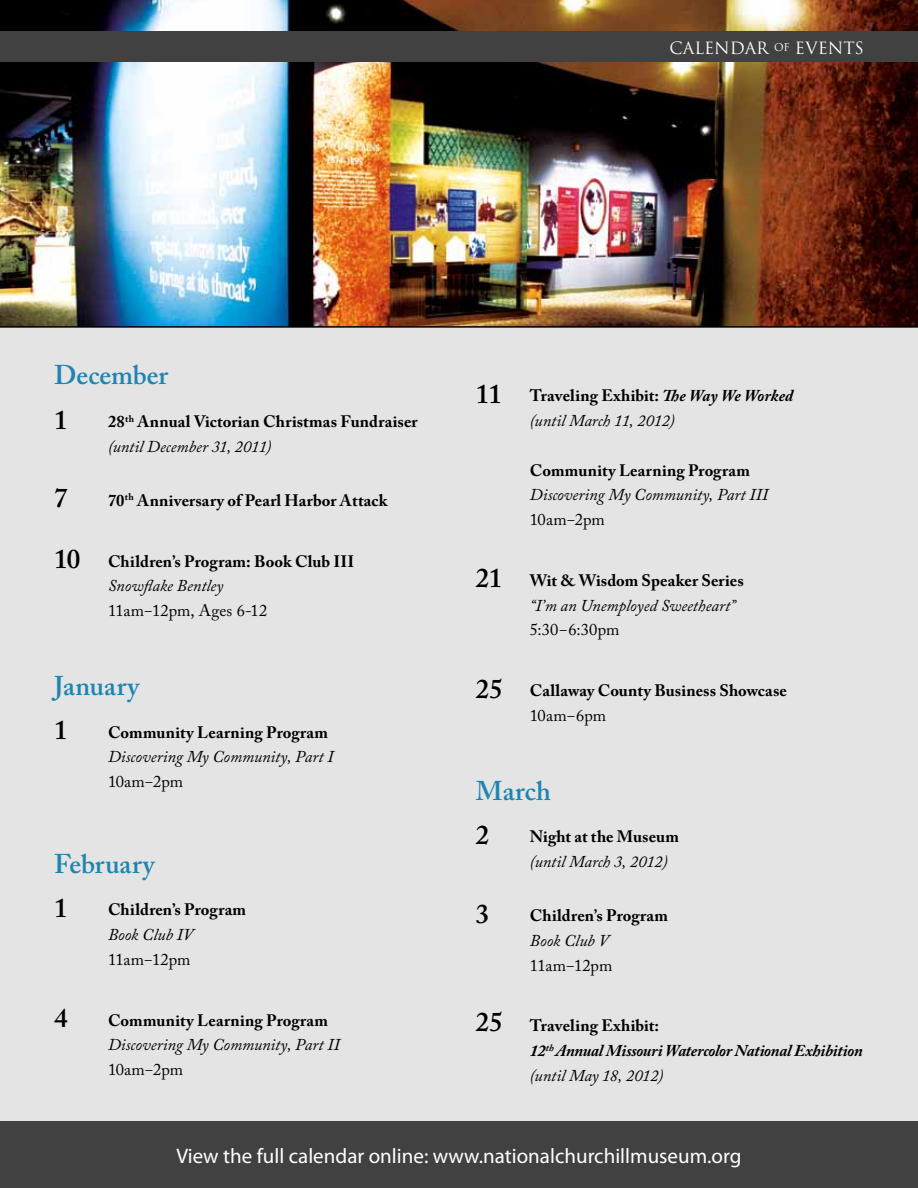
<style>
.page{position:relative;width:918px;height:1188px;background:#fff}
.page>*{position:absolute;margin:0;border:0;box-sizing:border-box;transform-origin:0 0}
.t1{font:600 27px "Adobe Caslon Pro";color:#1e85b1}
.t2{font:600 27px "Adobe Caslon Pro";color:#000}
.t3{font:21px "Myriad Pro";color:#fff}
.t4{font:700 16.5px/24.8px "Adobe Caslon Pro";letter-spacing:.01em;color:#000}
.t5{font:italic 16.5px/24.8px "Adobe Caslon Pro";color:#000}
.t6{font:italic 700 16.5px/24.8px "Adobe Caslon Pro";letter-spacing:-.015em;color:#000}
.t7{font:16.5px "Trajan Pro";color:#fff}
.s1{font-weight:400;font-style:italic}
.s2{font-weight:600;font-size:27px}
.s3{font-weight:400}
.s4{font-family:"Trajan Pro";font-weight:400}
.s5{font-style:normal}
.s6{font-family:"Trajan Pro";font-style:normal}
.s7{font-weight:600;font-style:normal;font-size:27px}
.s8{font-weight:700;font-style:normal}
.s9{font-weight:700}
</style>
<div class="page">
<div style="left:0;top:314px;width:918px;height:874px;background:#e4e4e4"></div>
<img style="left:0;top:0;width:918px;height:326px">
<hr style="left:0;top:326px;width:918px;height:2px;background:#000">
<div style="left:0;top:31px;width:918px;height:31px;background:#414141"></div>
<div style="left:0;top:1122px;width:918px;height:66px;background:#414141"></div>
<p class="t7" style="left:670px;top:38px;width:27px">CALENDAR</p>
<p class="t7" style="left:774px;top:38px;width:44px"><sup>OF</sup> EVENTS</p>
<h1 class="t1" style="left:54px;top:359px;width:116px">December</h1>
<h1 class="t2" style="left:54px;top:404px;width:15px">1</h1>
<p class="t4" style="left:108px;top:409px;width:311px">28<sup>th</sup> Annual Victorian Christmas Fundraiser <span class="s1">(until December 31, 2011)</span></p>
<h1 class="t2" style="left:54px;top:482px;width:15px">7</h1>
<p class="t4" style="left:108px;top:488px;width:281px">70<sup>th</sup> Anniversary of Pearl Harbor Attack</p>
<p class="t4" style="left:108px;top:549px;width:248px;text-indent:-54px"><span class="s2">10</span> Children’s Program: Book Club III<br><span class="s1">Snowflake Bentley<br></span><span class="s3">11am</span><span class="s4">−</span><span class="s3">12pm, Ages 6-12</span></p>
<h1 class="t1" style="left:54px;top:670px;width:87px">January</h1>
<h1 class="t2" style="left:54px;top:714px;width:15px">1</h1>
<p class="t4" style="left:108px;top:720px;width:222px">Community Learning Program</p>
<p class="t5" style="left:108px;top:744px;width:227px">Discovering My Community, Part I<br><span class="s5">10am</span><span class="s6">−</span><span class="s5">2pm</span></p>
<h1 class="t1" style="left:54px;top:848px;width:102px">February</h1>
<h1 class="t2" style="left:54px;top:892px;width:15px">1</h1>
<p class="t4" style="left:108px;top:897px;width:140px">Children’s Program</p>
<p class="t5" style="left:108px;top:922px;width:87px">Book Club IV<br><span class="s5">11am</span><span class="s6">−</span><span class="s5">12pm</span></p>
<h1 class="t2" style="left:54px;top:1002px;width:15px">4</h1>
<p class="t4" style="left:108px;top:1008px;width:222px">Community Learning Program</p>
<p class="t5" style="left:108px;top:1032px;width:233px">Discovering My Community, Part II<br><span class="s5">10am</span><span class="s6">−</span><span class="s5">2pm</span></p>
<p class="t5" style="left:530px;top:383px;width:265px;text-indent:-54px"><span class="s7">11</span> <span class="s8">Traveling Exhibit:</span> <span class="s9">The Way We Worked </span>(until March 11, 2012)</p>
<p class="t4" style="left:530px;top:458px;width:222px">Community Learning Program</p>
<p class="t5" style="left:530px;top:482px;width:240px">Discovering My Community, Part III<br><span class="s5">10am</span><span class="s6">−</span><span class="s5">2pm</span></p>
<p class="t5" style="left:530px;top:568px;width:215px;text-indent:-54px"><span class="s7">21</span> <span class="s8">Wit &amp; Wisdom Speaker Series </span>“I’m an Unemployed Sweetheart”<br><span class="s5">5:30</span><span class="s6">−</span><span class="s5">6:30pm</span></p>
<p class="t4" style="left:530px;top:678px;width:259px;text-indent:-54px"><span class="s2">25</span> Callaway County Business Showcase<br><span class="s3">10am</span><span class="s4">−</span><span class="s3">6pm</span></p>
<h1 class="t1" style="left:476px;top:775px;width:77px">March</h1>
<h1 class="t2" style="left:476px;top:819px;width:15px">2</h1>
<p class="t4" style="left:530px;top:824px;width:151px">Night at the Museum</p>
<p class="t5" style="left:530px;top:849px;width:139px">(until March 3, 2012)</p>
<h1 class="t2" style="left:476px;top:898px;width:15px">3</h1>
<p class="t4" style="left:530px;top:903px;width:140px">Children’s Program</p>
<p class="t5" style="left:530px;top:928px;width:84px">Book Club V<br><span class="s5">11am</span><span class="s6">−</span><span class="s5">12pm</span></p>
<p class="t6" style="left:530px;top:1013px;width:334px;text-indent:-54px"><span class="s7">25</span> <span class="s5">Traveling Exhibit:<br></span>12<sup>th</sup> Annual Missouri Watercolor National Exhibition <span class="s3">(until May 18, 2012)</span></p>
<p class="t3" style="left:176px;top:1144px;width:567px">View the full calendar online: www.nationalchurchillmuseum.org</p>
</div>
